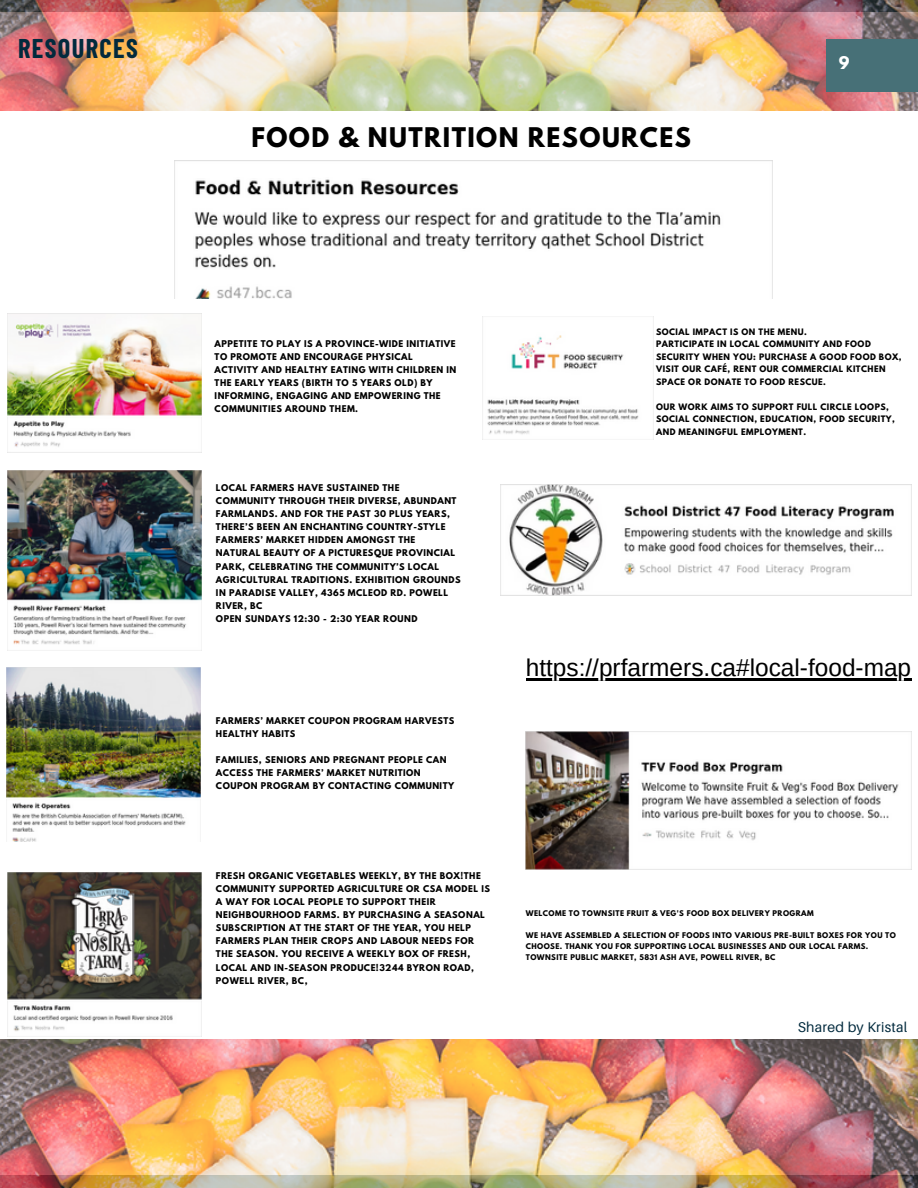
<style>
.page{position:relative;width:918px;height:1188px;background:#fff}
.page>*{position:absolute;margin:0;border:0;box-sizing:border-box;transform-origin:0 0}
.t1{font:700 26.55px "Barlow Condensed";letter-spacing:.05em;color:#022a3d}
.t2{font:24.45px "Arimo";color:#000}
.t3{font:700 24px "League Spartan";letter-spacing:.06em;color:#000}
.t4{font:700 15.45px "League Spartan";color:#fff}
.t5{font:14.1px "Aileron";letter-spacing:.015em;color:#022a3d}
.t6{font:700 8.25px/13px "League Spartan";letter-spacing:.06em;color:#000}
.t7{font:700 7.95px/12.5px "League Spartan";letter-spacing:.06em;color:#000}
.t8{font:700 7.05px/11.1px "League Spartan";letter-spacing:.06em;color:#000}
</style>
<div class="page">
<img style="left:0;top:0;width:918px;height:110px">
<div style="left:826px;top:40px;width:92px;height:52px;background:#477077"></div>
<img style="left:526px;top:731px;width:385px;height:139px">
<img style="left:7px;top:314px;width:194px;height:139px">
<img style="left:7px;top:872px;width:195px;height:165px">
<img style="left:7px;top:470px;width:194px;height:181px">
<img style="left:7px;top:668px;width:194px;height:174px">
<img style="left:175px;top:160px;width:598px;height:138px">
<img style="left:487px;top:317px;width:167px;height:123px">
<img style="left:509px;top:485px;width:385px;height:110px">
<img style="left:0;top:1040px;width:918px;height:148px">
<hr style="left:526px;top:678px;width:385px;height:2px;background:#000">
<h1 class="t1" style="left:18px;top:31px;width:121px">RESOURCES</h1>
<h3 class="t3" style="left:251px;top:126px;width:441px">FOOD &amp; NUTRITION RESOURCES</h3>
<h3 class="t4" style="left:839px;top:55px;width:12px">9</h3>
<p class="t6" style="left:215px;top:338px;width:243px">APPETITE TO PLAY IS A PROVINCE-WIDE INITIATIVE TO PROMOTE AND ENCOURAGE PHYSICAL ACTIVITY AND HEALTHY EATING WITH CHILDREN IN THE EARLY YEARS (BIRTH TO 5 YEARS OLD) BY INFORMING, ENGAGING AND EMPOWERING THE COMMUNITIES AROUND THEM.</p>
<p class="t6" style="left:216px;top:482px;width:246px">LOCAL FARMERS HAVE SUSTAINED THE COMMUNITY THROUGH THEIR DIVERSE, ABUNDANT FARMLANDS. AND FOR THE PAST 30 PLUS YEARS, THERE’S BEEN AN ENCHANTING COUNTRY-STYLE FARMERS’ MARKET HIDDEN AMONGST THE NATURAL BEAUTY OF A PICTURESQUE PROVINCIAL PARK, CELEBRATING THE COMMUNITY’S LOCAL AGRICULTURAL TRADITIONS. EXHIBITION GROUNDS IN PARADISE VALLEY, 4365 MCLEOD RD. POWELL RIVER, BC<br>OPEN SUNDAYS 12:30 - 2:30 YEAR ROUND</p>
<p class="t6" style="left:216px;top:715px;width:240px">FARMERS’ MARKET COUPON PROGRAM HARVESTS<br>HEALTHY HABITS</p>
<p class="t6" style="left:216px;top:754px;width:240px">FAMILIES, SENIORS AND PREGNANT PEOPLE CAN<br>ACCESS THE FARMERS’ MARKET NUTRITION<br>COUPON PROGRAM BY CONTACTING COMMUNITY</p>
<p class="t6" style="left:216px;top:870px;width:275px">FRESH ORGANIC VEGETABLES WEEKLY, BY THE BOX!THE COMMUNITY SUPPORTED AGRICULTURE OR CSA MODEL IS A WAY FOR LOCAL PEOPLE TO SUPPORT THEIR NEIGHBOURHOOD FARMS. BY PURCHASING A SEASONAL SUBSCRIPTION AT THE START OF THE YEAR, YOU HELP FARMERS PLAN THEIR CROPS AND LABOUR NEEDS FOR THE SEASON. YOU RECEIVE A WEEKLY BOX OF FRESH, LOCAL AND IN-SEASON PRODUCE!3244 BYRON ROAD, POWELL RIVER, BC,</p>
<p class="t7" style="left:656px;top:326px;width:247px">SOCIAL IMPACT IS ON THE MENU.<br>PARTICIPATE IN LOCAL COMMUNITY AND FOOD SECURITY WHEN YOU: PURCHASE A GOOD FOOD BOX, VISIT OUR CAFÉ, RENT OUR COMMERCIAL KITCHEN SPACE OR DONATE TO FOOD RESCUE.</p>
<p class="t7" style="left:656px;top:401px;width:240px">OUR WORK AIMS TO SUPPORT FULL CIRCLE LOOPS,<br>SOCIAL CONNECTION, EDUCATION, FOOD SECURITY,<br>AND MEANINGFUL EMPLOYMENT.</p>
<h2 class="t2" style="left:526px;top:654px;width:387px">https://prfarmers.ca#local-food-map</h2>
<p class="t8" style="left:526px;top:908px;width:289px">WELCOME TO TOWNSITE FRUIT &amp; VEG'S FOOD BOX DELIVERY PROGRAM</p>
<p class="t8" style="left:526px;top:930px;width:372px">WE HAVE ASSEMBLED A SELECTION OF FOODS INTO VARIOUS PRE-BUILT BOXES FOR YOU TO<br>CHOOSE. THANK YOU FOR SUPPORTING LOCAL BUSINESSES AND OUR LOCAL FARMS.<br>TOWNSITE PUBLIC MARKET, 5831 ASH AVE, POWELL RIVER, BC</p>
<h3 class="t5" style="left:798px;top:1018px;width:111px">Shared by Kristal</h3>
</div>
